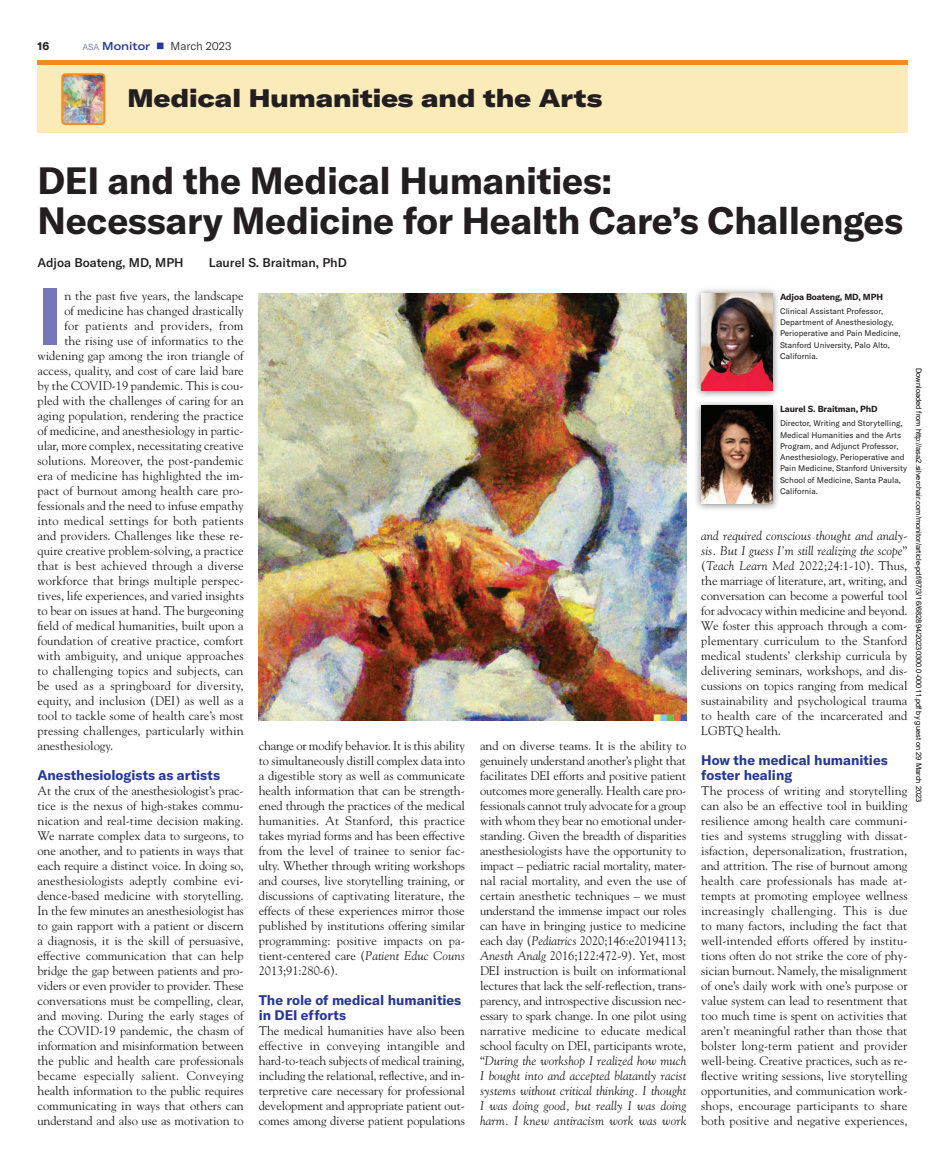
<style>
.page{position:relative;width:945px;height:1170px;background:#fff}
.page>*{position:absolute;margin:0;border:0;box-sizing:border-box;transform-origin:0 0}
.t1{font:700 79.62px "GT America";color:#7376b8}
.t2{font:700 37.5px/40px "GT America";letter-spacing:-.01em;color:#231f20}
.t3{font:900 expanded 25px "GT America";color:#231f20}
.t4{font:700 13.75px/15px "GT America";color:#273895}
.t5{font:12.5px/15px "Goudy Std";color:#231f20;text-align:justify}
.t6{font:500 12.5px "GT America";color:#231f20}
.t7{font:12.5px "Goudy Std";letter-spacing:.02em;color:#231f20}
.t8{font:300 11.25px "GT America";color:#231f20}
.t9{font:700 11.25px "GT America";color:#231f20}
.t10{font:700 8.75px "GT America";letter-spacing:-.01em;color:#231f20}
.t11{font:8.12px/11.2px "GT America";color:#231f20}
.t12{font:7.5px "Arial";color:#000}
.s1{font-weight:400;font-size:8.75px;color:#8684bf}
.s2{font-weight:500;font-stretch:expanded;color:#273895}
.s3{color:#273895}
.s4{font-style:italic}
</style>
<div class="page">
<div style="left:37px;top:60px;width:871px;height:5px;background:#f28b20"></div>
<div style="left:38px;top:65px;width:870px;height:68px;background:#fbebb8"></div>
<img style="left:64px;top:76px;width:38px;height:46px">
<div style="left:61px;top:73px;width:44px;height:52px;border:2px solid #f28b20;border-radius:3px"></div>
<div style="left:694px;top:287px;width:86px;height:112px;background:#231f20;opacity:.6"></div>
<img style="left:701px;top:293px;width:72px;height:98px">
<div style="left:694px;top:399px;width:86px;height:113px;background:#231f20;opacity:.6"></div>
<img style="left:701px;top:406px;width:72px;height:97px">
<img style="left:259px;top:293px;width:427px;height:428px">
<p class="t9" style="left:38px;top:39px;width:13px">16</p>
<p class="t8" style="left:82px;top:40px;width:150px"><span class="s1">ASA</span> <span class="s2">Monitor</span> <span class="s3">■</span> March 2023</p>
<p class="t3" style="left:127px;top:82px;width:476px">Medical Humanities and the Arts</p>
<p class="t2" style="left:37px;top:161px;width:867px">DEI and the Medical Humanities:<br>Necessary Medicine for Health Care’s Challenges</p>
<p class="t6" style="left:37px;top:255px;width:148px">Adjoa Boateng, MD, MPH</p>
<p class="t6" style="left:209px;top:255px;width:140px">Laurel S. Braitman, PhD</p>
<p class="t1" style="left:38px;top:267px;width:27px">I</p>
<p class="t5" style="left:64px;top:288px;width:181px">n the past five years, the landscape</p>
<p class="t10" style="left:780px;top:291px;width:104px">Adjoa Boateng, MD, MPH</p>
<p class="t11" style="left:780px;top:305px;width:122px">Clinical Assistant Professor,<br>Department of Anesthesiology,<br>Perioperative and Pain Medicine,<br>Stanford University, Palo Alto,<br>California.</p>
<p class="t5" style="left:64px;top:303px;width:181px">of medicine has changed drastically</p>
<p class="t7" style="left:64px;top:318px;width:181px">for patients and providers, from</p>
<p class="t5" style="left:64px;top:333px;width:181px">the rising use of informatics to the</p>
<p class="t5" style="left:37px;top:348px;width:208px">widening gap among the iron triangle of</p>
<p class="t5" style="left:37px;top:363px;width:208px">access, quality, and cost of care laid bare</p>
<p class="t5" style="left:37px;top:378px;width:208px">by the COVID-19 pandemic. This is cou-</p>
<p class="t5" style="left:37px;top:393px;width:208px">pled with the challenges of caring for an</p>
<p class="t5" style="left:37px;top:408px;width:208px">aging population, rendering the practice</p>
<p class="t5" style="left:37px;top:423px;width:208px">of medicine, and anesthesiology in partic-</p>
<p class="t5" style="left:37px;top:438px;width:208px">ular, more complex, necessitating creative</p>
<p class="t5" style="left:37px;top:453px;width:208px">solutions. Moreover, the post-pandemic</p>
<p class="t5" style="left:37px;top:468px;width:208px">era of medicine has highlighted the im-</p>
<p class="t5" style="left:37px;top:483px;width:208px">pact of burnout among health care pro-</p>
<p class="t5" style="left:37px;top:498px;width:208px">fessionals and the need to infuse empathy</p>
<p class="t5" style="left:37px;top:513px;width:208px">into medical settings for both patients</p>
<p class="t5" style="left:37px;top:528px;width:208px">and providers. Challenges like these re-</p>
<p class="t5" style="left:37px;top:543px;width:208px">quire creative problem-solving, a practice</p>
<p class="t5" style="left:37px;top:558px;width:208px">that is best achieved through a diverse</p>
<p class="t5" style="left:37px;top:573px;width:208px">workforce that brings multiple perspec-</p>
<p class="t5" style="left:37px;top:588px;width:208px">tives, life experiences, and varied insights</p>
<p class="t5" style="left:37px;top:603px;width:208px">to bear on issues at hand. The burgeoning</p>
<p class="t5" style="left:37px;top:618px;width:208px">field of medical humanities, built upon a</p>
<p class="t5" style="left:37px;top:633px;width:208px">foundation of creative practice, comfort</p>
<p class="t5" style="left:37px;top:648px;width:208px">with ambiguity, and unique approaches</p>
<p class="t5" style="left:37px;top:663px;width:208px">to challenging topics and subjects, can</p>
<p class="t5" style="left:37px;top:678px;width:208px">be used as a springboard for diversity,</p>
<p class="t5" style="left:37px;top:693px;width:208px">equity, and inclusion (DEI) as well as a</p>
<p class="t5" style="left:37px;top:708px;width:208px">tool to tackle some of health care’s most</p>
<p class="t5" style="left:37px;top:723px;width:208px">pressing challenges, particularly within</p>
<p class="t5" style="left:37px;top:738px;width:77px">anesthesiology.</p>
<p class="t4" style="left:38px;top:767px;width:184px">Anesthesiologists as artists</p>
<p class="t5" style="left:38px;top:783px;width:208px">At the crux of the anesthesiologist’s prac&shy;tice is the nexus of high-stakes commu&shy;nication and real-time decision making.<br>We narrate complex data to surgeons, to one another, and to patients in ways that each require a distinct voice. In doing so, anesthesiologists adeptly combine evi&shy;dence-based medicine with storytelling.<br>In the few minutes an anesthesiologist has to gain rapport with a patient or discern a diagnosis, it is the skill of persuasive, effective communication that can help bridge the gap between patients and pro&shy;viders or even provider to provider. These conversations must be compelling, clear, and moving. During the early stages of the COVID-19 pandemic, the chasm of information and misinformation between the public and health care professionals became especially salient. Conveying health information to the public requires communicating in ways that others can understand and also use as motivation to</p>
<p class="t12" style="left:922px;top:368px;width:436px;rotate:90deg">Downloaded from http://asa2.silverchair.com/monitor/article-pdf/87/3/16/682894/20230300.0-00011.pdf by guest on 29 March 2023</p>
<p class="t10" style="left:780px;top:404px;width:99px">Laurel S. Braitman, PhD</p>
<p class="t11" style="left:780px;top:418px;width:129px">Director, Writing and Storytelling,<br>Medical Humanities and the Arts<br>Program, and Adjunct Professor,<br>Anesthesiology, Perioperative and<br>Pain Medicine, Stanford University<br>School of Medicine, Santa Paula,<br>California.</p>
<p class="t5" style="left:701px;top:528px;width:208px"><span class="s4">and required conscious thought and analy&shy;sis. But I guess I’m still realizing the scope</span>” (<span class="s4">Teach Learn Med</span> 2022;24:1-10). Thus, the marriage of literature, art, writing, and conversation can become a powerful tool for advocacy within medicine and beyond.<br>We foster this approach through a com&shy;plementary curriculum to the Stanford medical students’ clerkship curricula by delivering seminars, workshops, and dis&shy;cussions on topics ranging from medical sustainability and psychological trauma to health care of the incarcerated and LGBTQ health.</p>
<p class="t4" style="left:701px;top:752px;width:188px">How the medical humanities foster healing</p>
<p class="t5" style="left:701px;top:783px;width:208px">The process of writing and storytelling can also be an effective tool in building resilience among health care communi&shy;ties and systems struggling with dissat&shy;isfaction, depersonalization, frustration, and attrition. The rise of burnout among health care professionals has made at&shy;tempts at promoting employee wellness increasingly challenging. This is due to many factors, including the fact that well-intended efforts offered by institu&shy;tions often do not strike the core of phy&shy;sician burnout. Namely, the misalignment of one’s daily work with one’s purpose or value system can lead to resentment that too much time is spent on activities that aren’t meaningful rather than those that bolster long-term patient and provider well-being. Creative practices, such as re&shy;flective writing sessions, live storytelling opportunities, and communication work&shy;shops, encourage participants to share both positive and negative experiences,</p>
<p class="t5" style="left:259px;top:738px;width:208px">change or modify behavior. It is this ability to simultaneously distill complex data into a digestible story as well as communicate health information that can be strength&shy;ened through the practices of the medical humanities. At Stanford, this practice takes myriad forms and has been effective from the level of trainee to senior fac&shy;ulty. Whether through writing workshops and courses, live storytelling training, or discussions of captivating literature, the effects of these experiences mirror those published by institutions offering similar programming: positive impacts on pa&shy;tient-centered care (<span class="s4">Patient Educ Couns </span>2013;91:280-6).</p>
<p class="t4" style="left:259px;top:992px;width:204px">The role of medical humanities in DEI efforts</p>
<p class="t5" style="left:259px;top:1023px;width:208px">The medical humanities have also been effective in conveying intangible and hard-to-teach subjects of medical training, including the relational, reflective, and in&shy;terpretive care necessary for professional development and appropriate patient out&shy;comes among diverse patient populations</p>
<p class="t5" style="left:480px;top:738px;width:208px">and on diverse teams. It is the ability to genuinely understand another’s plight that facilitates DEI efforts and positive patient outcomes more generally. Health care pro&shy;fessionals cannot truly advocate for a group with whom they bear no emotional under&shy;standing. Given the breadth of disparities anesthesiologists have the opportunity to impact – pediatric racial mortality, mater&shy;nal racial mortality, and even the use of certain anesthetic techniques – we must understand the immense impact our roles can have in bringing justice to medicine each day (<span class="s4">Pediatrics</span> 2020;146:e20194113; <span class="s4">Anesth Analg</span> 2016;122:472-9). Yet, most DEI instruction is built on informational lectures that lack the self-reflection, trans&shy;parency, and introspective discussion nec&shy;essary to spark change. In one pilot using narrative medicine to educate medical school faculty on DEI, participants wrote, “<span class="s4">During the workshop I realized how much I bought into and accepted blatantly racist systems without critical thinking. I thought I was doing good, but really I was doing harm. I knew antiracism work was work</span></p>
</div>
